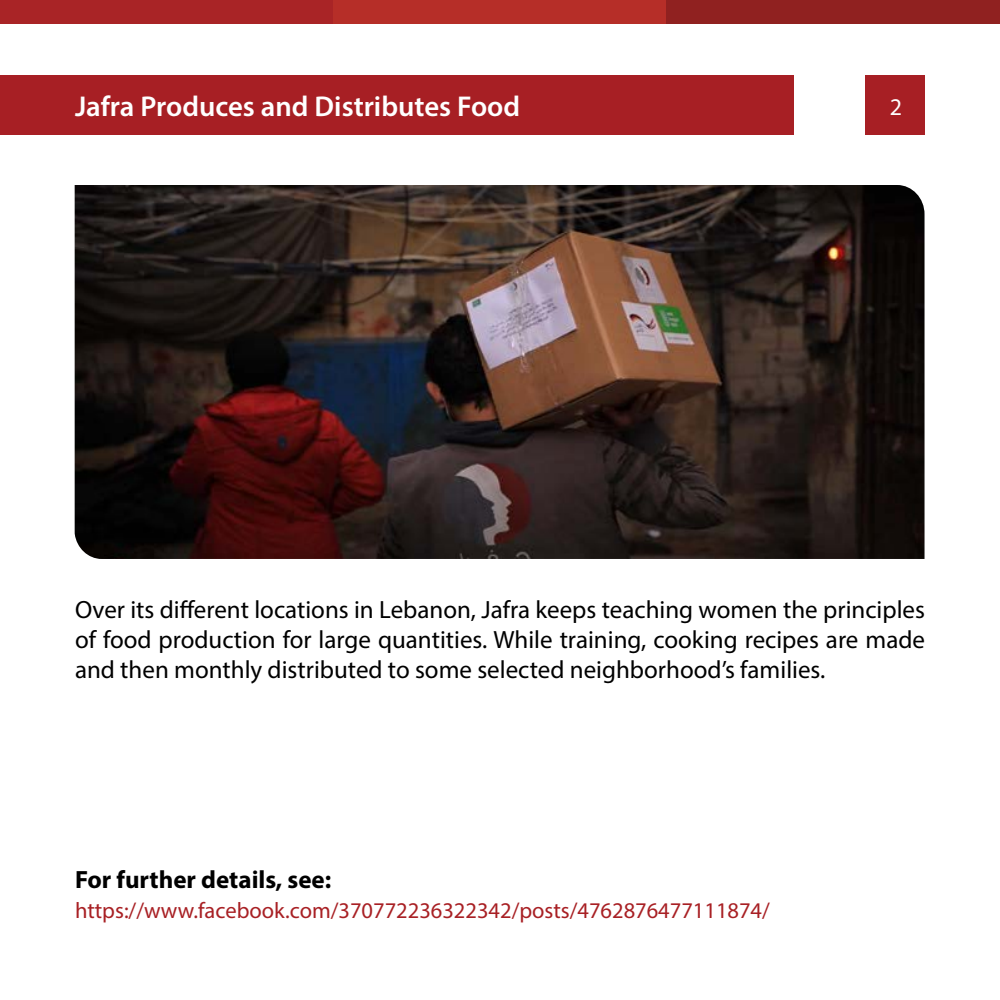
<style>
.page{position:relative;width:1000px;height:1000px;background:#fff}
.page>*{position:absolute;margin:0;border:0;box-sizing:border-box;transform-origin:0 0}
.t1{font:600 28.75px "Myriad Pro";color:#fff}
.t2{font:25px/30px "Myriad Pro";color:#000;text-align:justify}
.t3{font:700 25px "Myriad Pro";color:#000}
.t4{font:24px "Myriad Pro";color:#fff}
.t5{font:22.5px "Myriad Pro";color:#a82024}
</style>
<div class="page">
<div style="left:0;top:75px;width:794px;height:60px;background:#a71f24"></div>
<div style="left:865px;top:75px;width:60px;height:60px;background:#a71f24"></div>
<div style="left:0;top:0;width:333px;height:24px;background:#a92426"></div>
<div style="left:333px;top:0;width:334px;height:24px;background:#b62e28"></div>
<div style="left:667px;top:0;width:333px;height:24px;background:#902120"></div>
<img style="left:75px;top:185px;width:849px;height:374px">
<p class="t1" style="left:75px;top:88px;width:447px">Jafra Produces and Distributes Food</p>
<p class="t4" style="left:890px;top:92px;width:14px">2</p>
<p class="t2" style="left:75px;top:594px;width:852px">Over its different locations in Lebanon, Jafra keeps teaching women the principles of food production for large quantities. While training, cooking recipes are made and then monthly distributed to some selected neighborhoods’ families.</p>
<p class="t3" style="left:75px;top:863px;width:258px">For further details, see:</p>
<p class="t5" style="left:75px;top:897px;width:696px">https://www.facebook.com/370772236322342/posts/4762876477111874/</p>
</div>
